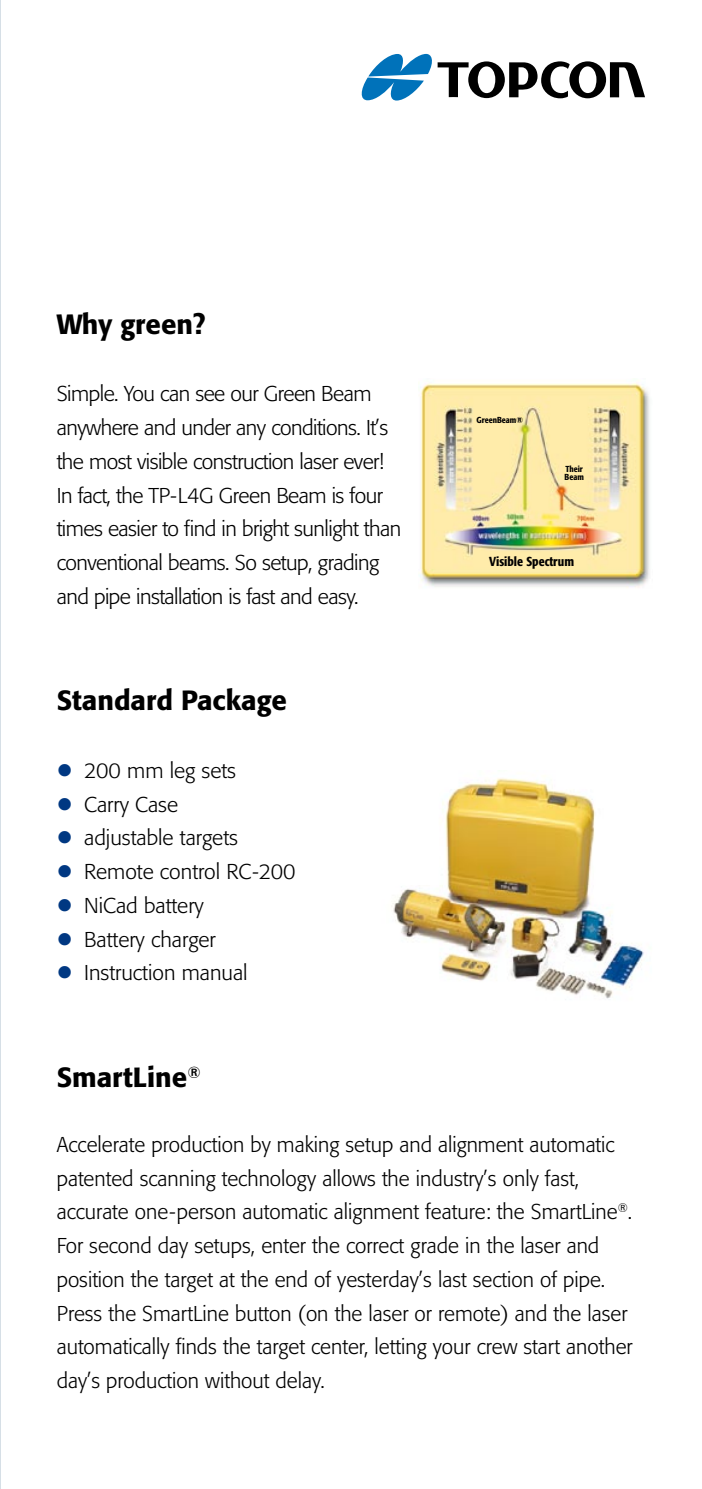
<style>
.page{position:relative;width:702px;height:1489px;background:#fff}
.page>*{position:absolute;margin:0;border:0;box-sizing:border-box;transform-origin:0 0}
.t1{font:500 27.5px "Formata";color:#000}
.t2{font:300 21.25px/33.8px "Formata";color:#000}
.t3{font:300 21.25px/33.8px "Formata";letter-spacing:-.025em;color:#000}
.t4{font:500 condensed 13px "Formata";color:#000}
.t5{font:500 condensed 8.5px/8px "Formata";color:#000}
.s1{color:#003882}
</style>
<div class="page">
<img style="left:391px;top:778px;width:253px;height:221px">
<hr style="left:0;top:0;width:1px;height:1488px;background:#d6dfe6">
<svg style="left:361px;top:54px;width:284px;height:47px"></svg>
<img style="left:420px;top:383px;width:230px;height:205px">
<p class="t1" style="left:57px;top:312px;width:150px">Why green?</p>
<p class="t3" style="left:57px;top:379px;width:346px">Simple. You can see our Green Beam anywhere and under any conditions. It’s the most visible construction laser ever!<br>In fact, the TP-L4G Green Beam is four times easier to find in bright sunlight than conventional beams. So setup, grading and pipe installation is fast and easy.</p>
<p class="t1" style="left:57px;top:688px;width:232px">Standard Package</p>
<p class="t2" style="left:57px;top:755px;width:181px"><span class="s1">●</span> 200 mm leg sets</p>
<p class="t2" style="left:57px;top:789px;width:123px"><span class="s1">●</span> Carry Case</p>
<p class="t2" style="left:57px;top:822px;width:183px"><span class="s1">●</span> adjustable targets</p>
<p class="t2" style="left:57px;top:856px;width:240px"><span class="s1">●</span> Remote control RC-200</p>
<p class="t2" style="left:57px;top:890px;width:149px"><span class="s1">●</span> NiCad battery</p>
<p class="t2" style="left:57px;top:924px;width:161px"><span class="s1">●</span> Battery charger</p>
<p class="t2" style="left:57px;top:957px;width:192px"><span class="s1">●</span> Instruction manual</p>
<p class="t1" style="left:57px;top:1064px;width:145px">SmartLine<sup>®</sup></p>
<p class="t5" style="left:476px;top:417px;width:48px">GreenBeam®</p>
<p class="t5" style="left:564px;top:466px;width:21px">Their<br>Beam</p>
<p class="t4" style="left:489px;top:556px;width:86px">Visible Spectrum</p>
<p class="t2" style="left:57px;top:1129px;width:577px">Accelerate production by making setup and alignment automatic patented scanning technology allows the industry’s only fast, accurate one-person automatic alignment feature: the SmartLine<sup>®</sup>.<br>For second day setups, enter the correct grade in the laser and position the target at the end of yesterday’s last section of pipe.<br>Press the SmartLine button (on the laser or remote) and the laser automatically finds the target center, letting your crew start another day’s production without delay.</p>
</div>
